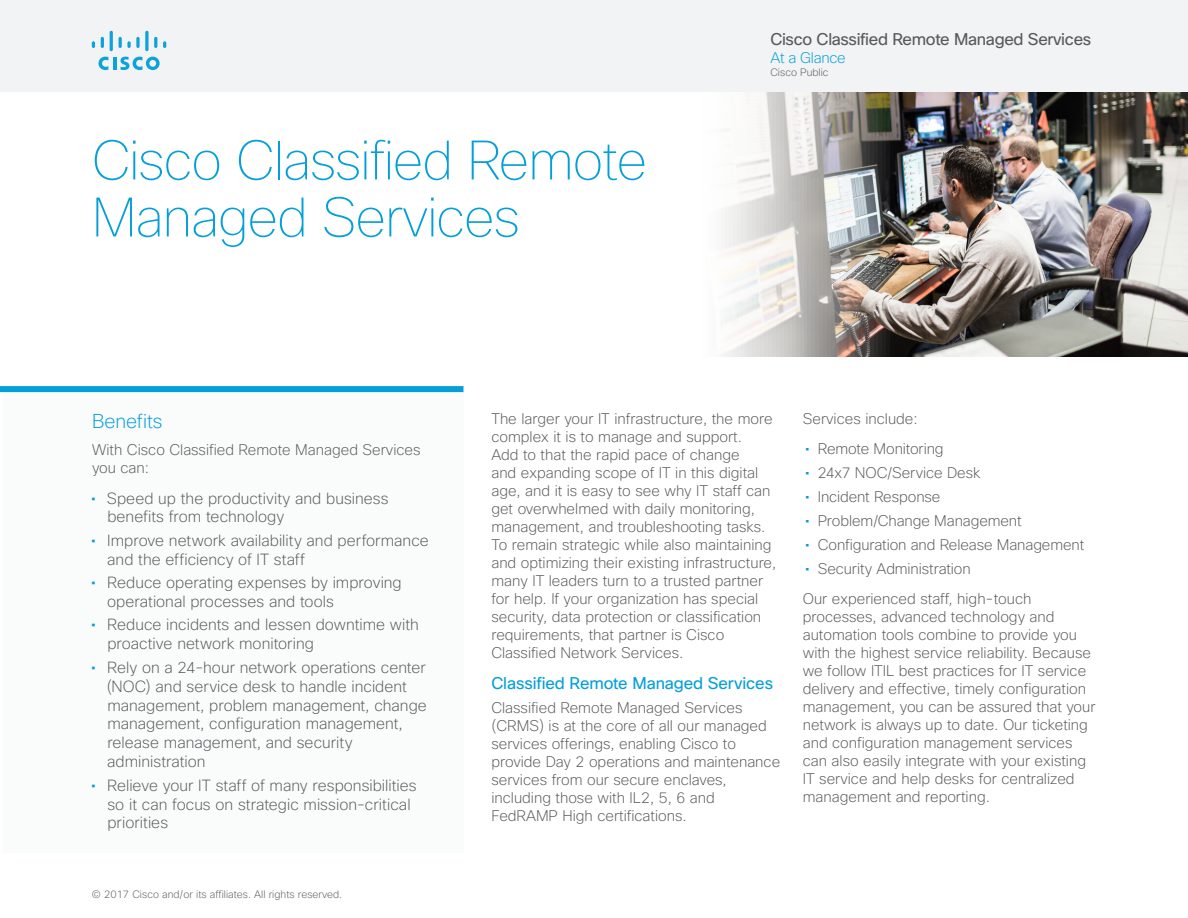
<style>
.page{position:relative;width:1188px;height:918px;background:#fff}
.page>*{position:absolute;margin:0;border:0;box-sizing:border-box;transform-origin:0 0}
.Title_Headline{font:100 54px/57px "Cisco Sans";letter-spacing:-.02em;color:#049fd9}
.Sidebar_Intro1{font:200 19.5px "Cisco Sans";letter-spacing:-.005em;color:#049fd9}
.t1{font:16.5px "Cisco Sans";letter-spacing:-.02em;color:#58595b}
.Subhead3{font:16.5px "Cisco Sans";letter-spacing:-.01em;color:#049fd9}
.t2{font:200 15.75px/18.9px "Cisco Sans";color:#58595b}
.Body{font:200 15px/18px "Cisco Sans";color:#58595b}
.t3{font:200 15px "Cisco Sans";letter-spacing:-.02em;color:#049fd9}
.t4{font:200 10.5px "Cisco Sans";color:#58595b}
.s1{font-weight:400;color:#049fd9}
</style>
<div class="page">
<div style="left:0;top:0;width:1188px;height:92px;background:#f1f3f4"></div>
<svg style="left:99px;top:57px;width:61px;height:13px"></svg>
<svg style="left:92px;top:41px;width:3px;height:7px"></svg>
<svg style="left:101px;top:37px;width:3px;height:11px"></svg>
<hr style="left:110px;top:31px;width:3px;height:20px;background:#0ca2db;border-radius:2px">
<svg style="left:119px;top:37px;width:12px;height:11px"></svg>
<svg style="left:136px;top:37px;width:4px;height:11px"></svg>
<svg style="left:145px;top:31px;width:4px;height:20px"></svg>
<svg style="left:154px;top:37px;width:3px;height:11px"></svg>
<svg style="left:163px;top:41px;width:3px;height:7px"></svg>
<div style="left:3px;top:392px;width:461px;height:461px;background:#fafbfb"></div>
<div style="left:0;top:386px;width:464px;height:6px;background:#049fd9"></div>
<img style="left:725px;top:92px;width:463px;height:264px">
<p class="Title_Headline" style="left:92px;top:132px;width:557px">Cisco Classified Remote<br>Managed Services</p>
<p class="t1" style="left:770px;top:28px;width:322px">Cisco Classified Remote Managed Services</p>
<p class="t3" style="left:770px;top:48px;width:77px">At a Glance</p>
<p class="t4" style="left:770px;top:66px;width:60px">Cisco Public</p>
<p class="Sidebar_Intro1" style="left:92px;top:408px;width:72px">Benefits</p>
<p class="Body" style="left:92px;top:440px;width:330px">With Cisco Classified Remote Managed Services you can:</p>
<p class="t2" style="left:107px;top:488px;width:283px;text-indent:-16px"><span class="s1">•</span> Speed up the productivity and business benefits from technology</p>
<p class="t2" style="left:107px;top:531px;width:323px;text-indent:-16px"><span class="s1">•</span> Improve network availability and performance and the efficiency of IT staff</p>
<p class="t2" style="left:107px;top:573px;width:296px;text-indent:-16px"><span class="s1">•</span> Reduce operating expenses by improving operational processes and tools</p>
<p class="t2" style="left:107px;top:615px;width:313px;text-indent:-16px"><span class="s1">•</span> Reduce incidents and lessen downtime with proactive network monitoring</p>
<p class="t2" style="left:107px;top:658px;width:322px;text-indent:-15px"><span class="s1">•</span> Rely on a 24-hour network operations center (NOC) and service desk to handle incident management, problem management, change management, configuration management, release management, and security administration</p>
<p class="t2" style="left:107px;top:776px;width:311px;text-indent:-16px"><span class="s1">•</span> Relieve your IT staff of many responsibilities so it can focus on strategic mission-critical priorities</p>
<p class="t4" style="left:92px;top:887px;width:252px">© 2017 Cisco and/or its affiliates. All rights reserved.</p>
<p class="Body" style="left:491px;top:410px;width:287px">The larger your IT infrastructure, the more complex it is to manage and support.<br>Add to that the rapid pace of change<br>and expanding scope of IT in this digital age, and it is easy to see why IT staff can get overwhelmed with daily monitoring, management, and troubleshooting tasks.<br>To remain strategic while also maintaining and optimizing their existing infrastructure, many IT leaders turn to a trusted partner for help. If your organization has special security, data protection or classification requirements, that partner is Cisco Classified Network Services.</p>
<p class="Subhead3" style="left:491px;top:673px;width:283px">Classified Remote Managed Services</p>
<p class="Body" style="left:491px;top:699px;width:290px">Classified Remote Managed Services (CRMS) is at the core of all our managed services offerings, enabling Cisco to provide Day 2 operations and maintenance services from our secure enclaves, including those with IL2, 5, 6 and FedRAMP High certifications.</p>
<p class="Body" style="left:803px;top:410px;width:116px">Services include:</p>
<p class="Body" style="left:805px;top:440px;width:140px"><span class="s1">•</span> Remote Monitoring</p>
<p class="Body" style="left:805px;top:464px;width:177px"><span class="s1">•</span> 24x7 NOC/Service Desk</p>
<p class="Body" style="left:805px;top:488px;width:137px"><span class="s1">•</span> Incident Response</p>
<p class="Body" style="left:805px;top:512px;width:218px"><span class="s1">•</span> Problem/Change Management</p>
<p class="Body" style="left:805px;top:536px;width:281px"><span class="s1">•</span> Configuration and Release Management</p>
<p class="Body" style="left:805px;top:560px;width:167px"><span class="s1">•</span> Security Administration</p>
<p class="Body" style="left:803px;top:590px;width:294px">Our experienced staff, high-touch processes, advanced technology and automation tools combine to provide you with the highest service reliability. Because we follow ITIL best practices for IT service delivery and effective, timely configuration management, you can be assured that your network is always up to date. Our ticketing and configuration management services can also easily integrate with your existing IT service and help desks for centralized management and reporting.</p>
</div>
